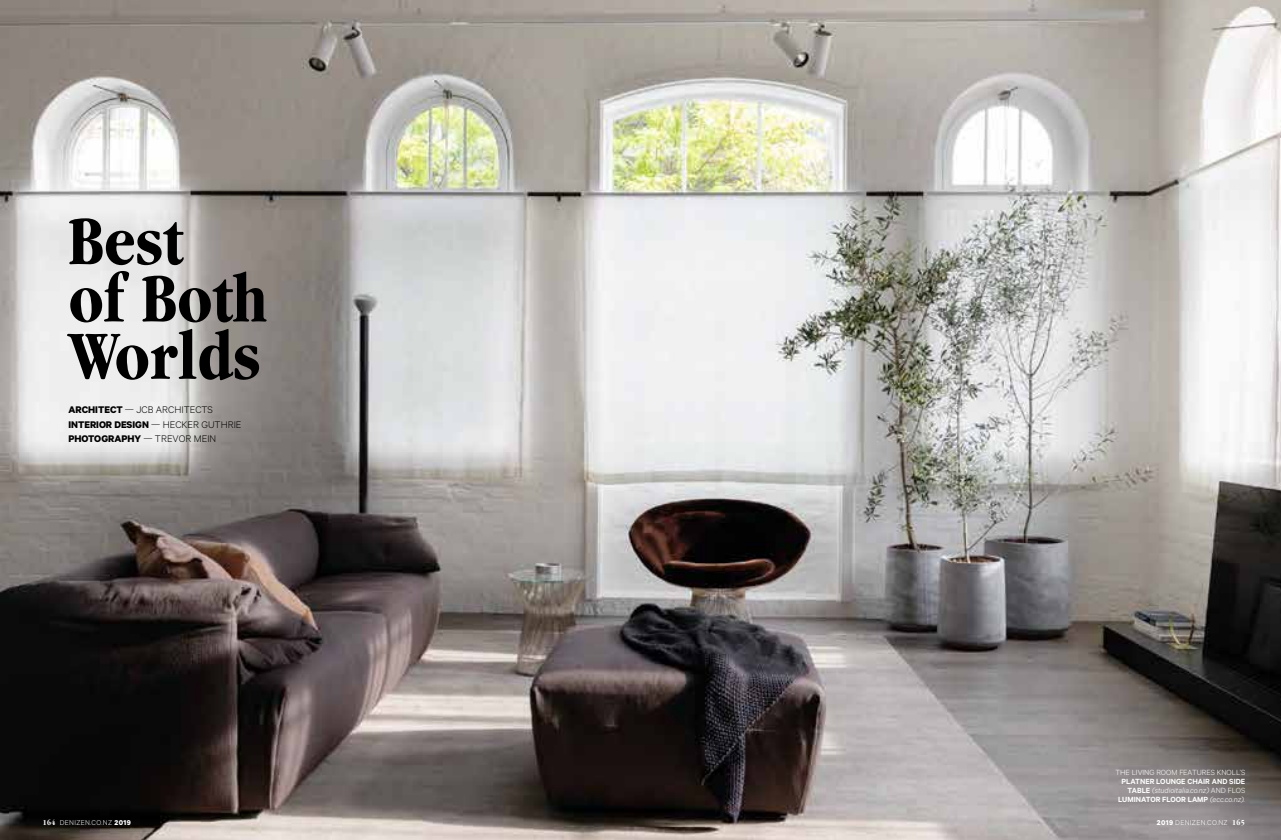
<style>
.page{position:relative;width:1281px;height:840px;background:#fff}
.page>*{position:absolute;margin:0;border:0;box-sizing:border-box;transform-origin:0 0}
.t1{font:700 condensed 71.05px/57.4px "Garamond";color:#000}
.t2{font:300 10.85px/14.9px "Calibre";color:#000}
.t3{font:600 8.4px/8.9px "Calibre";color:#fff;text-align:right}
.t4{font:300 8.4px "Calibre";color:#fff}
.t5{font:300 7.88px "Calibre";letter-spacing:.04em;color:#fff}
.s1{font-weight:700}
.s2{font-weight:300;font-style:italic}
.s3{font-weight:300}
.s4{font-family:"Garamond";font-weight:700;font-stretch:condensed}
</style>
<div class="page">
<img style="left:0;top:0;width:1281px;height:840px">
<h1 class="t1" style="left:68px;top:212px;width:201px">Best<br>of Both<br>Worlds</h1>
<p class="t2" style="left:68px;top:401px;width:175px"><span class="s1">ARCHITECT</span> — JCB ARCHITECTS<br><span class="s1">INTERIOR DESIGN</span> — HECKER GUTHRIE<br><span class="s1">PHOTOGRAPHY</span> — TREVOR MEIN</p>
<p class="t4" style="left:1115px;top:768px;width:131px">THE LIVING ROOM FEATURES KNOLL’S</p>
<p class="t3" style="left:1118px;top:777px;width:128px">PLATNER LOUNGE CHAIR AND SIDE<br>TABLE <span class="s2">(studioitalia.co.nz)</span> <span class="s3">AND FLOS<br></span>LUMINATOR FLOOR LAMP <span class="s2">(ecc.co.nz).</span></p>
<p class="t5" style="left:43px;top:818px;width:89px"><span class="s4">164</span> DENIZEN.CO.NZ <span class="s1">2019</span></p>
<p class="t5" style="left:1157px;top:818px;width:89px"><span class="s1">2019</span> DENIZEN.CO.NZ <span class="s4">165</span></p>
</div>
